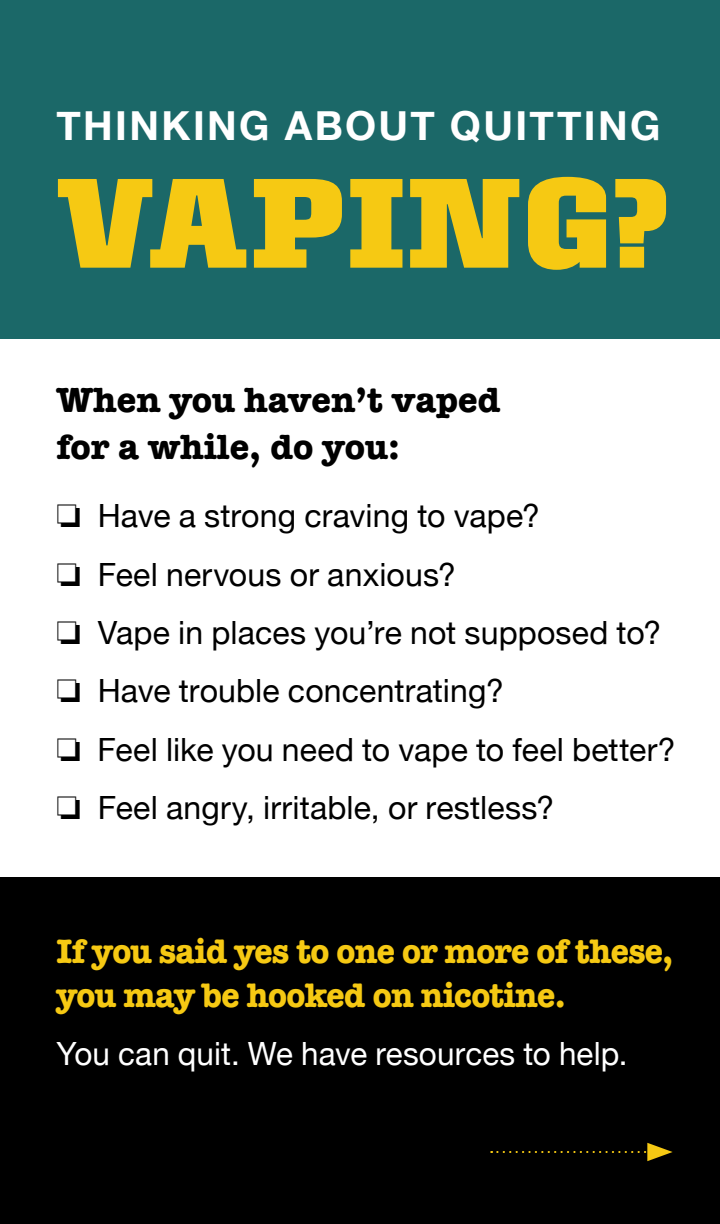
<style>
.page{position:relative;width:720px;height:1224px;background:#fff}
.page>*{position:absolute;margin:0;border:0;box-sizing:border-box;transform-origin:0 0}
.t1{font:700 112px "Roster";letter-spacing:.03em;color:#f6c913}
.t2{font:700 40px "Helvetica Neue";letter-spacing:.06em;color:#fff}
.t3{font:700 36px/46.8px "American Typewriter";color:#000}
.t4{font:700 35.2px/44px "American Typewriter";letter-spacing:-.02em;color:#f6c913;scale:.96 1}
.t5{font:32px "Helvetica Neue";letter-spacing:.005em;color:#000}
.t6{font:32px "Helvetica Neue";letter-spacing:.005em;color:#fff}
</style>
<div class="page">
<div style="left:0;top:877px;width:720px;height:347px;background:#000"></div>
<div style="left:0;top:0;width:720px;height:338px;background:#1b6868"></div>
<svg style="left:491px;top:1143px;width:182px;height:18px"></svg>
<p class="t2" style="left:56px;top:94px;width:606px">THINKING ABOUT QUITTING</p>
<h1 class="t1" style="left:56px;top:150px;width:613px">VAPING?</h1>
<p class="t3" style="left:56px;top:375px;width:446px">When you haven’t vaped for a while, do you:</p>
<p class="t5" style="left:56px;top:493px;width:485px">□ Have a strong craving to vape?</p>
<p class="t5" style="left:56px;top:551px;width:401px">□ Feel nervous or anxious?</p>
<p class="t5" style="left:56px;top:610px;width:606px">□ Vape in places you’re not supposed to?</p>
<p class="t5" style="left:56px;top:668px;width:449px">□ Have trouble concentrating?</p>
<p class="t5" style="left:56px;top:726px;width:621px">□ Feel like you need to vape to feel better?</p>
<p class="t5" style="left:56px;top:785px;width:499px">□ Feel angry, irritable, or restless?</p>
<p class="t4" style="left:56px;top:928px;width:644px">If you said yes to one or more of these, you may be hooked on nicotine.</p>
<p class="t6" style="left:56px;top:1031px;width:573px">You can quit. We have resources to help.</p>
</div>
